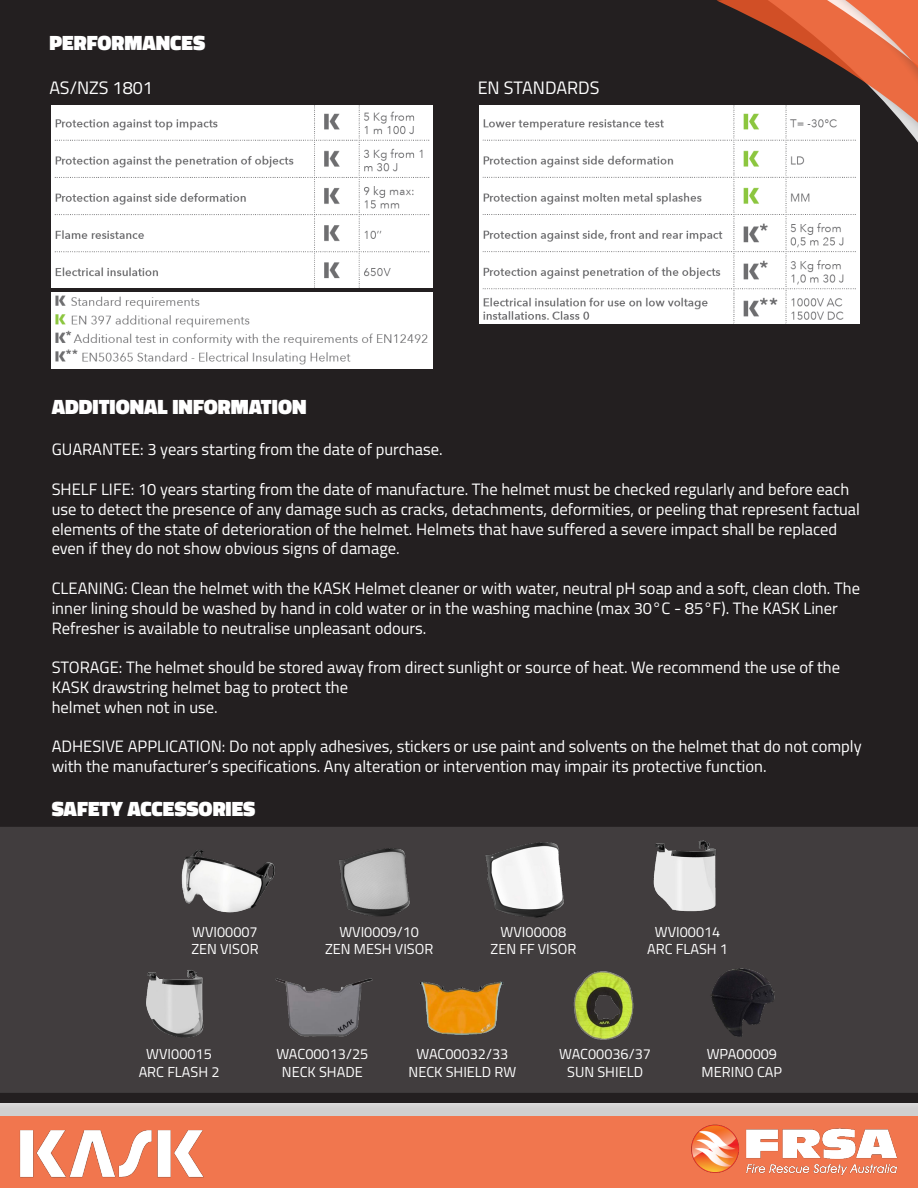
<style>
.page{position:relative;width:918px;height:1188px;background:#fff}
.page>*{position:absolute;margin:0;border:0;box-sizing:border-box;transform-origin:0 0}
.t1{font:900 21px "Titillium Web";color:#fff}
.t2{font:18px "Titillium Web";color:#fff}
.t3{font:16.5px/19.8px "Titillium Web";color:#fff}
.t4{font:14.55px "Titillium Web";color:#fff}
</style>
<div class="page">
<div style="left:0;top:0;width:918px;height:825px;background:#231f20"></div>
<div style="left:0;top:825px;width:918px;height:269px;background:#413d3e"></div>
<div style="left:0;top:1094px;width:918px;height:94px;background:#231f20;opacity:.26"></div>
<div style="left:0;top:1117px;width:918px;height:71px;background:#f1764e"></div>
<div style="left:680px;top:341px;width:111px;height:205px;background:#231f20"></div>
<div style="left:717px;top:341px;width:74px;height:102px;background:#231f20"></div>
<div style="left:791px;top:341px;width:127px;height:239px;background:#231f20"></div>
<div style="left:651px;top:0;width:267px;height:340px;background:#231f20"></div>
<svg style="left:670px;top:0;width:248px;height:341px"></svg>
<img style="left:691px;top:1124px;width:207px;height:52px">
<img style="left:15px;top:1108px;width:198px;height:70px">
<img style="left:154px;top:824px;width:146px;height:110px">
<img style="left:318px;top:842px;width:112px;height:84px">
<img style="left:52px;top:106px;width:380px;height:182px">
<img style="left:479px;top:106px;width:381px;height:217px">
<img style="left:52px;top:292px;width:380px;height:77px">
<img style="left:460px;top:836px;width:126px;height:94px">
<img style="left:624px;top:833px;width:123px;height:92px">
<img style="left:114px;top:960px;width:123px;height:92px">
<img style="left:247px;top:946px;width:154px;height:116px">
<img style="left:390px;top:955px;width:143px;height:108px">
<img style="left:541px;top:957px;width:128px;height:96px">
<img style="left:690px;top:962px;width:106px;height:79px">
<p class="t1" style="left:49px;top:28px;width:157px">PERFORMANCES</p>
<p class="t2" style="left:49px;top:74px;width:105px">AS/NZS 1801</p>
<p class="t2" style="left:478px;top:74px;width:123px">EN STANDARDS</p>
<p class="t1" style="left:52px;top:391px;width:256px">ADDITIONAL INFORMATION</p>
<p class="t3" style="left:52px;top:439px;width:392px">GUARANTEE: 3 years starting from the date of purchase.</p>
<p class="t3" style="left:52px;top:479px;width:810px">SHELF LIFE: 10 years starting from the date of manufacture. The helmet must be checked regularly and before each use to detect the presence of any damage such as cracks, detachments, deformities, or peeling that represent factual elements of the state of deterioration of the helmet. Helmets that have suffered a severe impact shall be replaced even if they do not show obvious signs of damage.</p>
<p class="t3" style="left:52px;top:578px;width:810px">CLEANING: Clean the helmet with the KASK Helmet cleaner or with water, neutral pH soap and a soft, clean cloth. The inner lining should be washed by hand in cold water or in the washing machine (max 30°C - 85°F). The KASK Liner<br>Refresher is available to neutralise unpleasant odours.</p>
<p class="t3" style="left:52px;top:657px;width:790px">STORAGE: The helmet should be stored away from direct sunlight or source of heat. We recommend the use of the<br>KASK drawstring helmet bag to protect the</p>
<p class="t3" style="left:52px;top:696px;width:168px">helmet when not in use.</p>
<p class="t3" style="left:52px;top:736px;width:811px">ADHESIVE APPLICATION: Do not apply adhesives, stickers or use paint and solvents on the helmet that do not comply with the manufacturer’s specifications. Any alteration or intervention may impair its protective function.</p>
<p class="t1" style="left:52px;top:793px;width:205px">SAFETY ACCESSORIES</p>
<p class="t4" style="left:192px;top:921px;width:67px">WVI00007</p>
<p class="t4" style="left:191px;top:938px;width:69px">ZEN VISOR</p>
<p class="t4" style="left:339px;top:921px;width:81px">WVI0009/10</p>
<p class="t4" style="left:325px;top:938px;width:110px">ZEN MESH VISOR</p>
<p class="t4" style="left:501px;top:921px;width:67px">WVI00008</p>
<p class="t4" style="left:491px;top:938px;width:87px">ZEN FF VISOR</p>
<p class="t4" style="left:655px;top:921px;width:67px">WVI00014</p>
<p class="t4" style="left:647px;top:938px;width:82px">ARC FLASH 1</p>
<p class="t4" style="left:146px;top:1044px;width:67px">WVI00015</p>
<p class="t4" style="left:139px;top:1061px;width:82px">ARC FLASH 2</p>
<p class="t4" style="left:276px;top:1044px;width:93px">WAC00013/25</p>
<p class="t4" style="left:282px;top:1061px;width:82px">NECK SHADE</p>
<p class="t4" style="left:417px;top:1044px;width:93px">WAC00032/33</p>
<p class="t4" style="left:409px;top:1061px;width:109px">NECK SHIELD RW</p>
<p class="t4" style="left:559px;top:1044px;width:93px">WAC00036/37</p>
<p class="t4" style="left:567px;top:1061px;width:77px">SUN SHIELD</p>
<p class="t4" style="left:707px;top:1044px;width:72px">WPA00009</p>
<p class="t4" style="left:702px;top:1061px;width:82px">MERINO CAP</p>
</div>
